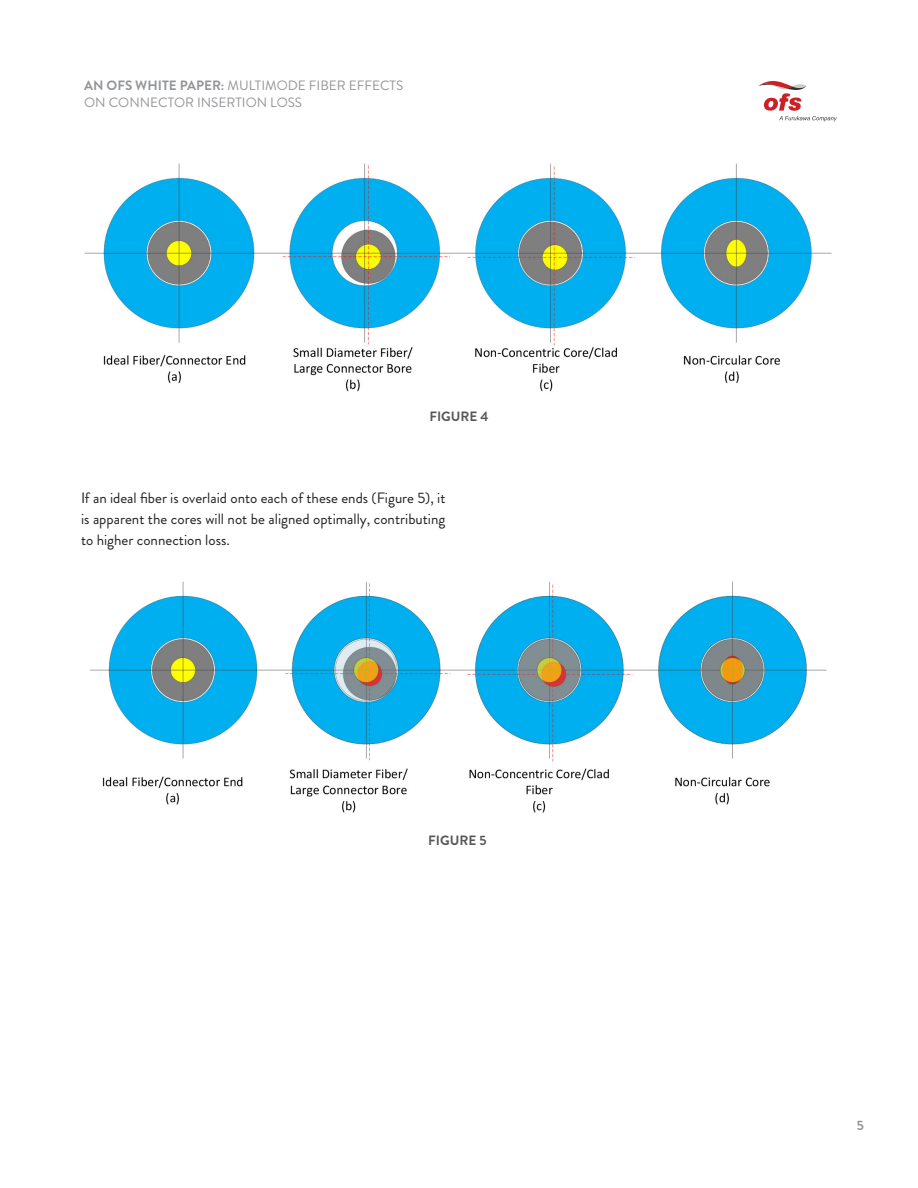
<style>
.page{position:relative;width:918px;height:1188px;background:#fff}
.page>*{position:absolute;margin:0;border:0;box-sizing:border-box;transform-origin:0 0}
.t1{font:15px/21px "Brandon Grotesque";color:#231f20;text-align:justify}
.t2{font:13.5px/16.2px "Brandon Grotesque";color:#939598}
.t3{font:700 13.5px "Brandon Grotesque";color:#57585a}
.t4{font:700 13.5px "Brandon Grotesque";color:#939598}
.s1{font-weight:700}
</style>
<div class="page">
<svg style="left:759px;top:81px;width:78px;height:41px"></svg>
<img style="left:84px;top:163px;width:748px;height:229px">
<img style="left:90px;top:581px;width:737px;height:232px">
<p class="t2" style="left:84px;top:78px;width:321px"><span class="s1">AN OFS WHITE PAPER:</span> MULTIMODE FIBER EFFECTS<br>ON CONNECTOR INSERTION LOSS</p>
<p class="t3" style="left:429px;top:407px;width:61px">FIGURE 4</p>
<p class="t1" style="left:81px;top:488px;width:366px">If an ideal fiber is overlaid onto each of these ends (Figure 5), it is apparent the cores will not be aligned optimally, contributing to higher connection loss.</p>
<p class="t3" style="left:428px;top:831px;width:60px">FIGURE 5</p>
<p class="t4" style="left:857px;top:1116px;width:9px">5</p>
</div>
